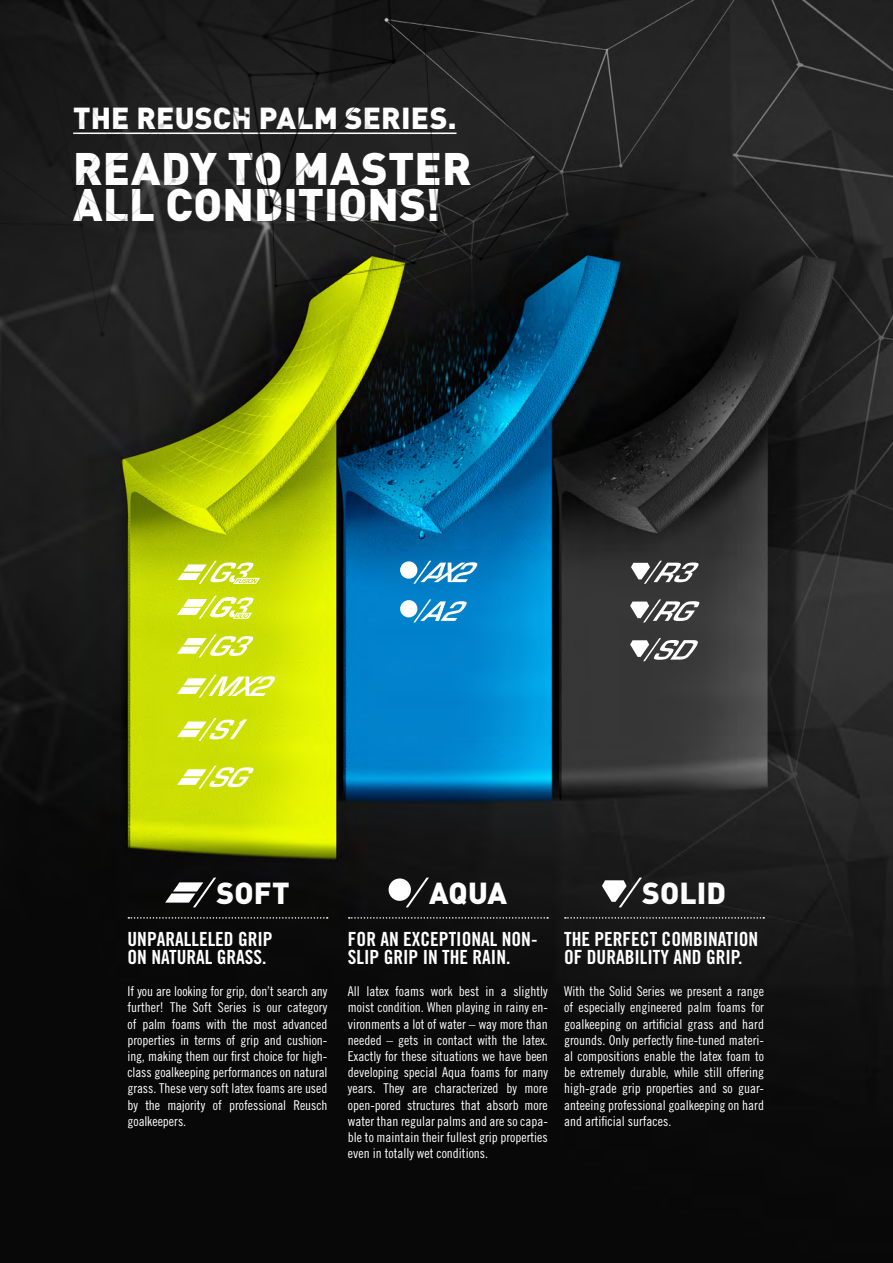
<style>
.page{position:relative;width:893px;height:1263px;background:#fff}
.page>*{position:absolute;margin:0;border:0;box-sizing:border-box;transform-origin:0 0}
.t1{font:900 45px/36px "DIN Pro";letter-spacing:.005em;color:#fff}
.t2{font:900 30px "DIN Pro";letter-spacing:.005em;color:#fff}
.t3{font:19.5px/18px "Trade Gothic LT Std Bd Cn 20";color:#fff}
.t4{font:13.5px/16.2px "Trade Gothic LT Std Cn 18";color:#fff;text-align:justify}
</style>
<div class="page">
<img style="left:1px;top:0;width:892px;height:1263px">
<svg style="left:400px;top:599px;width:67px;height:23px"></svg>
<svg style="left:400px;top:561px;width:78px;height:23px"></svg>
<svg style="left:631px;top:561px;width:68px;height:23px"></svg>
<svg style="left:630px;top:599px;width:70px;height:23px"></svg>
<svg style="left:630px;top:638px;width:68px;height:23px"></svg>
<svg style="left:177px;top:675px;width:98px;height:23px"></svg>
<svg style="left:177px;top:596px;width:77px;height:23px"></svg>
<svg style="left:177px;top:561px;width:83px;height:23px"></svg>
<svg style="left:177px;top:634px;width:77px;height:23px"></svg>
<svg style="left:177px;top:765px;width:77px;height:23px"></svg>
<svg style="left:177px;top:718px;width:70px;height:23px"></svg>
<svg style="left:128px;top:917px;width:200px;height:2px"></svg>
<svg style="left:165px;top:878px;width:51px;height:29px"></svg>
<svg style="left:349px;top:917px;width:199px;height:2px"></svg>
<svg style="left:389px;top:877px;width:40px;height:30px"></svg>
<svg style="left:565px;top:917px;width:199px;height:2px"></svg>
<svg style="left:602px;top:877px;width:40px;height:30px"></svg>
<img style="left:0;top:0;width:758px;height:406px">
<h2 class="t2" style="left:73px;top:98px;width:385px">THE REUSCH PALM SERIES.</h2>
<h1 class="t1" style="left:73px;top:148px;width:400px">READY TO MASTER<br>ALL CONDITIONS!</h1>
<h2 class="t2" style="left:216px;top:873px;width:75px">SOFT</h2>
<h3 class="t3" style="left:128px;top:930px;width:147px">UNPARALLELED GRIP<br>ON NATURAL GRASS.</h3>
<p class="t4" style="left:128px;top:983px;width:201px">If you are looking for grip, don’t search any further! The Soft Series is our category of palm foams with the most advanced properties in terms of grip and cushion&shy;ing, making them our first choice for high&shy;class goalkeeping performances on natural grass. These very soft latex foams are used by the majority of professional Reusch goalkeepers.</p>
<h2 class="t2" style="left:429px;top:873px;width:79px">AQUA</h2>
<h3 class="t3" style="left:348px;top:930px;width:191px">FOR AN EXCEPTIONAL NON-<br>SLIP GRIP IN THE RAIN.</h3>
<p class="t4" style="left:348px;top:983px;width:201px">All latex foams work best in a slightly moist condition. When playing in rainy en&shy;vironments a lot of water – way more than needed – gets in contact with the latex.<br>Exactly for these situations we have been developing special Aqua foams for many years. They are characterized by more open-pored structures that absorb more water than regular palms and are so capa&shy;ble to maintain their fullest grip properties even in totally wet conditions.</p>
<h2 class="t2" style="left:642px;top:873px;width:85px">SOLID</h2>
<h3 class="t3" style="left:564px;top:930px;width:196px">THE PERFECT COMBINATION<br>OF DURABILITY AND GRIP.</h3>
<p class="t4" style="left:564px;top:983px;width:201px">With the Solid Series we present a range of especially engineered palm foams for goalkeeping on artificial grass and hard grounds. Only perfectly fine-tuned materi&shy;al compositions enable the latex foam to be extremely durable, while still offering high-grade grip properties and so guar&shy;anteeing professional goalkeeping on hard and artificial surfaces.</p>
</div>
